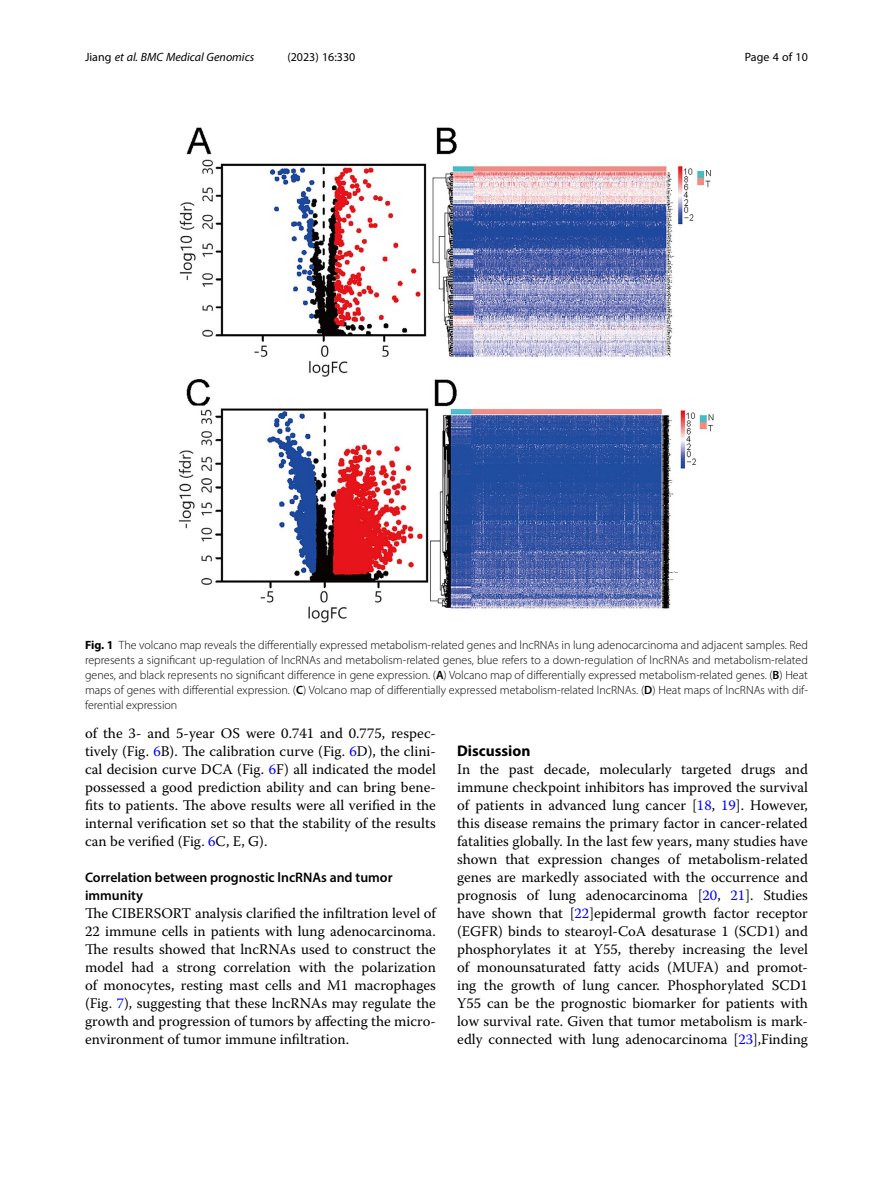
<style>
.page{position:relative;width:893px;height:1191px;background:#fff}
.page>*{position:absolute;margin:0;border:0;box-sizing:border-box;transform-origin:0 0}
.Head_1{font:700 15.45px "Myriad Pro";color:#000}
.Body_Text{font:14.7px/18px "Warnock Pro";color:#000;text-align:justify}
.Head_2{font:600 13.8px/18px "Myriad Pro";color:#000}
.Figure_Caption{font:300 12px/15px "Myriad Pro";color:#000;text-align:justify}
.t1{font:italic 12px "Myriad Pro";color:#000}
.t2{font:12px "Myriad Pro";color:#000}
.s1{font-style:normal}
.s2{font-weight:700}
.s3{font-weight:600}
.s4{color:#00f}
</style>
<div class="page">
<img style="left:179px;top:127px;width:535px;height:495px">
<p class="t1" style="left:85px;top:50px;width:171px"><span class="s1">Jiang</span> et al. BMC Medical Genomics</p>
<p class="t2" style="left:287px;top:50px;width:70px">(2023) 16:330</p>
<p class="t2" style="left:745px;top:50px;width:65px">Page 4 of 10</p>
<p class="Figure_Caption" style="left:85px;top:637px;width:724px"><span class="s2">Fig. 1</span> The volcano map reveals the differentially expressed metabolism-related genes and lncRNAs in lung adenocarcinoma and adjacent samples. Red represents a significant up-regulation of lncRNAs and metabolism-related genes, blue refers to a down-regulation of lncRNAs and metabolism-related genes, and black represents no significant difference in gene expression. (<span class="s3">A</span>) Volcano map of differentially expressed metabolism-related genes. (<span class="s3">B</span>) Heat maps of genes with differential expression. (<span class="s3">C</span>) Volcano map of differentially expressed metabolism-related lncRNAs. (<span class="s3">D</span>) Heat maps of lncRNAs with dif&shy;ferential expression</p>
<p class="Body_Text" style="left:85px;top:724px;width:352px">of the 3- and 5-year OS were 0.741 and 0.775, respec&shy;tively (Fig. <span class="s4">6</span>B). The calibration curve (Fig. <span class="s4">6</span>D), the clini&shy;cal decision curve DCA (Fig. <span class="s4">6</span>F) all indicated the model possessed a good prediction ability and can bring bene&shy;fits to patients. The above results were all verified in the internal verification set so that the stability of the results can be verified (Fig. <span class="s4">6</span>C, E, G).</p>
<p class="Head_2" style="left:85px;top:868px;width:309px">Correlation between prognostic lncRNAs and tumor immunity</p>
<p class="Body_Text" style="left:85px;top:904px;width:352px">The CIBERSORT analysis clarified the infiltration level of 22 immune cells in patients with lung adenocarcinoma.<br>The results showed that lncRNAs used to construct the model had a strong correlation with the polarization of monocytes, resting mast cells and M1 macrophages (Fig. <span class="s4">7</span>), suggesting that these lncRNAs may regulate the growth and progression of tumors by affecting the micro&shy;environment of tumor immune infiltration.</p>
<p class="Head_1" style="left:457px;top:741px;width:75px">Discussion</p>
<p class="Body_Text" style="left:457px;top:760px;width:352px">In the past decade, molecularly targeted drugs and immune checkpoint inhibitors has improved the survival of patients in advanced lung cancer [<span class="s4">18</span>, <span class="s4">19</span>]. However, this disease remains the primary factor in cancer-related fatalities globally. In the last few years, many studies have shown that expression changes of metabolism-related genes are markedly associated with the occurrence and prognosis of lung adenocarcinoma [<span class="s4">20</span>, <span class="s4">21</span>]. Studies have shown that [<span class="s4">22</span>]epidermal growth factor receptor (EGFR) binds to stearoyl-CoA desaturase 1 (SCD1) and phosphorylates it at Y55, thereby increasing the level of monounsaturated fatty acids (MUFA) and promot&shy;ing the growth of lung cancer. Phosphorylated SCD1<br>Y55 can be the prognostic biomarker for patients with low survival rate. Given that tumor metabolism is mark&shy;edly connected with lung adenocarcinoma [<span class="s4">23</span>],Finding</p>
</div>
